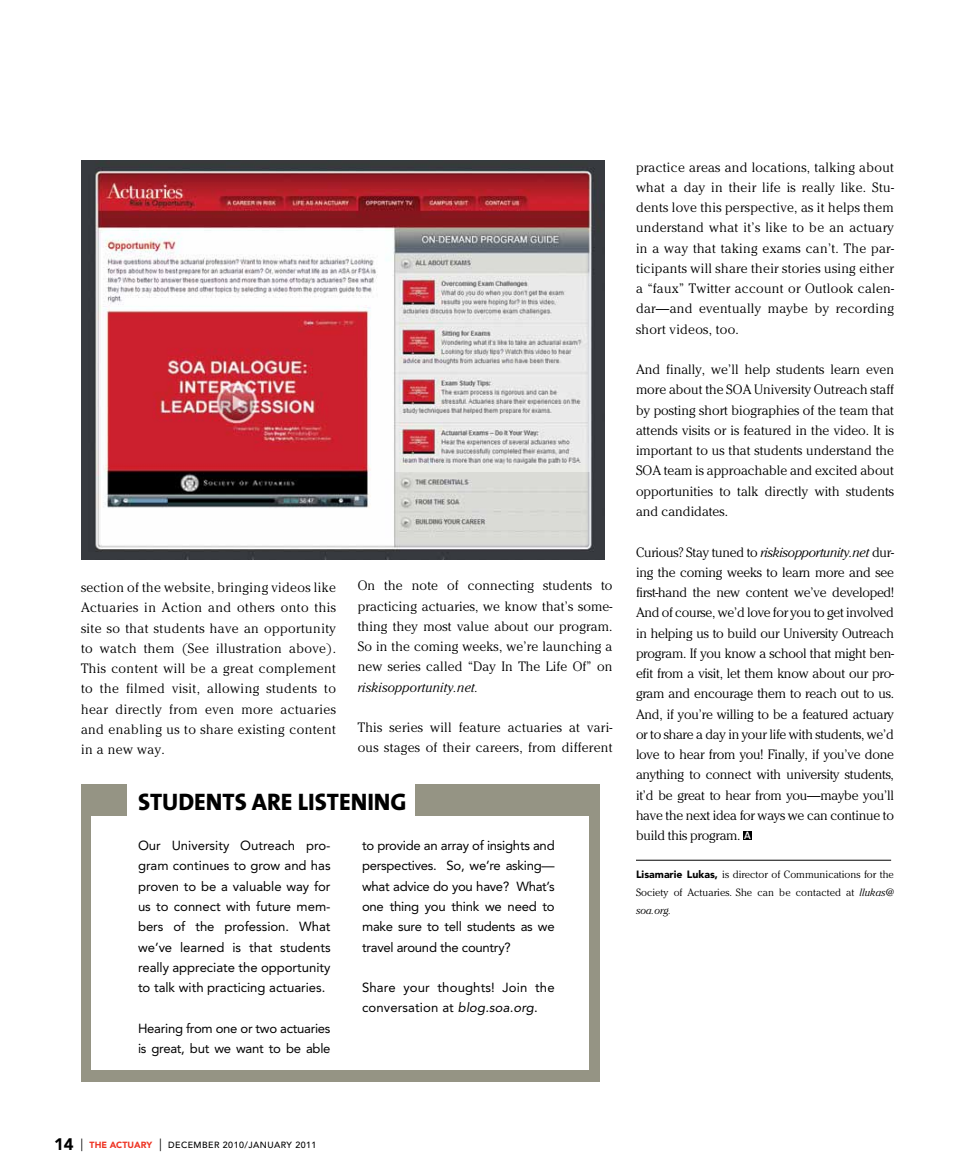
<style>
.page{position:relative;width:972px;height:1175px;background:#fff}
.page>*{position:absolute;margin:0;border:0;box-sizing:border-box;transform-origin:0 0}
.t1{font:800 24px "The Mix B8";color:#000}
.t2{font:300 13.5px/20.2px "Cheltenham Std";letter-spacing:.02em;color:#000;text-align:justify}
.t3{font:italic 300 13.5px "Cheltenham Std";letter-spacing:.01em;color:#000}
.t4{font:13.2px/20.2px "Avenir";letter-spacing:-.02em;color:#000;text-align:justify}
.t5{font:13.2px/20.2px "Avenir";letter-spacing:.01em;color:#000}
.t6{font:300 10.5px/18px "Cheltenham Std";color:#000;text-align:justify}
.t7{font:500 8.85px "Avenir";letter-spacing:.05em;color:#000}
.s1{font-style:italic}
.s2{font-family:"The Mix B6";font-weight:600;font-size:10.8px;color:#fff}
.s3{font-family:"Avenir";font-weight:900}
.s4{font-weight:900;font-size:16.65px}
.s5{font-weight:400;font-size:12.6px}
.s6{font-weight:900;color:#ee3524}
</style>
<div class="page">
<img style="left:81px;top:161px;width:523px;height:398px">
<div style="left:81px;top:784px;width:519px;height:298px;background:#959484"></div>
<div style="left:92px;top:816px;width:498px;height:254px;background:#fff"></div>
<div style="left:128px;top:782px;width:288px;height:46px;background:#fff"></div>
<div style="left:743px;top:831px;width:9px;height:9px;background:#000"></div>
<hr style="left:636px;top:860px;width:255px;height:1px;background:#000">
<p class="t2" style="left:81px;top:577px;width:257px">section of the website, bringing videos like Actuaries in Action and others onto this site so that students have an opportunity to watch them (See illustration above).<br>This content will be a great complement to the filmed visit, allowing students to hear directly from even more actuaries and enabling us to share existing content in a new way.</p>
<p class="t2" style="left:358px;top:575px;width:256px">On the note of connecting students to practicing actuaries, we know that’s some&shy;thing they most value about our program.<br>So in the coming weeks, we’re launching a new series called “Day In The Life Of” on</p>
<p class="t3" style="left:358px;top:679px;width:122px">riskisopportunity.net.</p>
<p class="t2" style="left:358px;top:717px;width:256px">This series will feature actuaries at vari&shy;ous stages of their careers, from different</p>
<h1 class="t1" style="left:138px;top:789px;width:270px">STUDENTS ARE LISTENING</h1>
<p class="t4" style="left:138px;top:835px;width:194px">Our University Outreach pro&shy;gram continues to grow and has proven to be a valuable way for us to connect with future mem&shy;bers of the profession. What we’ve learned is that students really appreciate the opportunity to talk with practicing actuaries.</p>
<p class="t4" style="left:138px;top:1018px;width:194px">Hearing from one or two actuaries is great, but we want to be able</p>
<p class="t4" style="left:362px;top:835px;width:194px">to provide an array of insights and perspectives. So, we’re asking— what advice do you have? What’s one thing you think we need to make sure to tell students as we travel around the country?</p>
<p class="t5" style="left:362px;top:977px;width:194px">Share your thoughts! Join the conversation at <span class="s1">blog.soa.org</span>.</p>
<p class="t2" style="left:636px;top:157px;width:260px">practice areas and locations, talking about what a day in their life is really like. Stu&shy;dents love this perspective, as it helps them understand what it’s like to be an actuary in a way that taking exams can’t. The par&shy;ticipants will share their stories using either a “faux” Twitter account or Outlook calen&shy;dar—and eventually maybe by recording short videos, too.</p>
<p class="t2" style="left:636px;top:359px;width:260px">And finally, we’ll help students learn even more about the SOA University Outreach staff by posting short biographies of the team that attends visits or is featured in the video. It is important to us that students understand the SOA team is approachable and excited about opportunities to talk directly with students and candidates.</p>
<p class="t2" style="left:636px;top:541px;width:260px">Curious? Stay tuned to <span class="s1">riskisopportunity.net</span> dur&shy;ing the coming weeks to learn more and see first-hand the new content we’ve developed!<br>And of course, we’d love for you to get involved in helping us to build our University Outreach program. If you know a school that might ben&shy;efit from a visit, let them know about our pro&shy;gram and encourage them to reach out to us.<br>And, if you’re willing to be a featured actuary or to share a day in your life with students, we’d love to hear from you! Finally, if you’ve done anything to connect with university students, it’d be great to hear from you—maybe you’ll have the next idea for ways we can continue to build this program. <span class="s2">A</span></p>
<p class="t6" style="left:636px;top:865px;width:260px"><span class="s3">Lisamarie Lukas,</span> is director of Communications for the Society of Actuaries. She can be contacted at <span class="s1">llukas@ soa.org.</span></p>
<p class="t7" style="left:54px;top:1139px;width:264px"><span class="s4">14</span> <span class="s5">|</span> <span class="s6">The Actuary</span> <span class="s5">|</span> DECEMBER 2010/JANUARY 2011</p>
</div>
